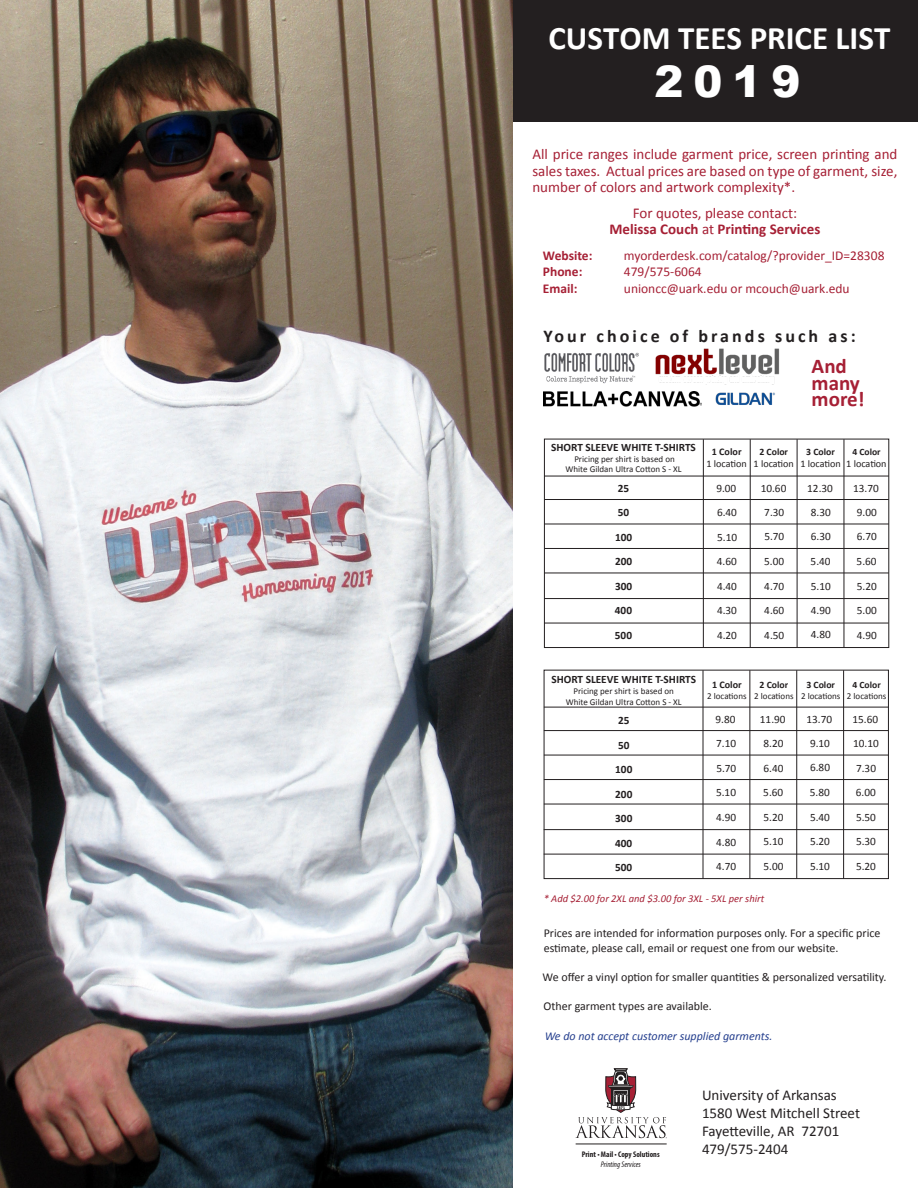
<style>
.page{position:relative;width:918px;height:1188px;background:#fff}
.page>*{position:absolute;margin:0;border:0;box-sizing:border-box;transform-origin:0 0}
.t1{font:900 43.5px "Arial";color:#fff}
.t2{font:700 33px "Calibri";color:#fff}
.t3{font:700 21px/16.5px "Calibri";color:#a62035}
.t4{font:700 18px "Calibri";letter-spacing:.17em;color:#231f20}
.t5{font:15px/16.5px "Calibri";color:#a62035;text-align:justify}
.t6{font:15px "Calibri";color:#231f20}
.t7{font:700 15px "Calibri";color:#a62035}
.t8{font:13.5px "Calibri";color:#a62035}
.t9{font:700 13.5px "Calibri";color:#a62035}
.t10{font:12px/14.4px "Calibri";color:#231f20}
.t11{font:italic 12px "Calibri";color:#253f8e}
.t12{font:11.25px "Calibri";color:#231f20}
.t13{font:700 11.25px "Calibri";color:#231f20}
.t14{font:italic 10.5px "Calibri";color:#a62035}
.t15{font:10.2px "Calibri";color:#231f20}
.t16{font:700 10.2px "Calibri";color:#231f20}
.t17{font:700 9.75px "Calibri";color:#231f20}
.t18{font:700 9.6px "Calibri";color:#231f20}
.t19{font:9px "Calibri";color:#231f20}
.t20{font:700 condensed 8.1px/9.8px "Myriad Pro";color:#231f20;text-align:center}
.s1{font-weight:400}
.s2{font-weight:400;font-style:italic}
</style>
<div class="page">
<div style="left:472px;top:0;width:446px;height:122px;background:#231f20"></div>
<img style="left:0;top:0;width:512px;height:1188px">
<img style="left:544px;top:391px;width:158px;height:16px">
<img style="left:656px;top:348px;width:123px;height:35px">
<img style="left:544px;top:352px;width:95px;height:32px">
<img style="left:715px;top:392px;width:60px;height:13px">
<svg style="left:575px;top:1068px;width:92px;height:70px"></svg>
<hr style="left:576px;top:1144px;width:91px;height:1px;background:#231f20">
<div style="left:544px;top:439px;width:345px;height:209px;border:1px solid #231f20"></div>
<hr style="left:544px;top:476px;width:345px;height:1px;background:#231f20">
<hr style="left:544px;top:499px;width:345px;height:1px;background:#231f20">
<hr style="left:544px;top:524px;width:345px;height:1px;background:#231f20">
<hr style="left:544px;top:548px;width:345px;height:1px;background:#231f20">
<hr style="left:544px;top:573px;width:345px;height:1px;background:#231f20">
<hr style="left:703px;top:439px;width:1px;height:209px;background:#231f20">
<hr style="left:750px;top:439px;width:1px;height:209px;background:#231f20">
<hr style="left:797px;top:439px;width:1px;height:209px;background:#231f20">
<hr style="left:844px;top:439px;width:1px;height:209px;background:#231f20">
<hr style="left:544px;top:598px;width:345px;height:1px;background:#231f20">
<hr style="left:544px;top:623px;width:345px;height:1px;background:#231f20">
<div style="left:544px;top:670px;width:345px;height:209px;border:1px solid #231f20"></div>
<hr style="left:544px;top:707px;width:344px;height:1px;background:#231f20">
<hr style="left:544px;top:730px;width:344px;height:1px;background:#231f20">
<hr style="left:544px;top:755px;width:344px;height:1px;background:#231f20">
<hr style="left:544px;top:779px;width:344px;height:1px;background:#231f20">
<hr style="left:544px;top:804px;width:344px;height:1px;background:#231f20">
<hr style="left:703px;top:670px;width:1px;height:209px;background:#231f20">
<hr style="left:750px;top:670px;width:1px;height:209px;background:#231f20">
<hr style="left:796px;top:670px;width:1px;height:209px;background:#231f20">
<hr style="left:843px;top:670px;width:1px;height:209px;background:#231f20">
<hr style="left:544px;top:829px;width:344px;height:1px;background:#231f20">
<hr style="left:544px;top:854px;width:344px;height:1px;background:#231f20">
<p class="t2" style="left:549px;top:18px;width:343px">CUSTOM TEES PRICE LIST</p>
<p class="t1" style="left:655px;top:49px;width:148px">2019</p>
<p class="t5" style="left:532px;top:145px;width:367px">All price ranges include garment price, screen printing and sales taxes. Actual prices are based on type of garment, size, number of colors and artwork complexity*.</p>
<p class="t5" style="left:633px;top:204px;width:166px">For quotes, please contact:</p>
<p class="t7" style="left:609px;top:220px;width:212px">Melissa Couch <span class="s1">at</span> Printing Services</p>
<p class="t9" style="left:543px;top:247px;width:51px">Website:</p>
<p class="t8" style="left:624px;top:247px;width:262px">myorderdesk.com/catalog/?provider_ID=28308</p>
<p class="t9" style="left:543px;top:263px;width:41px">Phone:</p>
<p class="t8" style="left:624px;top:263px;width:79px">479/575-6064</p>
<p class="t9" style="left:543px;top:280px;width:36px">Email:</p>
<p class="t8" style="left:624px;top:280px;width:227px">unioncc@uark.edu or mcouch@uark.edu</p>
<p class="t4" style="left:544px;top:324px;width:314px">Your choice of brands such as:</p>
<p class="t3" style="left:812px;top:357px;width:55px">And many more!</p>
<p class="t13" style="left:551px;top:440px;width:146px">SHORT SLEEVE WHITE T-SHIRTS</p>
<p class="t19" style="left:574px;top:453px;width:102px">Pricing per shirt is based on</p>
<p class="t19" style="left:566px;top:464px;width:118px">White Gildan Ultra Cotton S - XL</p>
<p class="t13" style="left:618px;top:481px;width:13px">25</p>
<p class="t13" style="left:618px;top:505px;width:13px">50</p>
<p class="t13" style="left:615px;top:530px;width:19px">100</p>
<p class="t13" style="left:615px;top:554px;width:19px">200</p>
<p class="t16" style="left:712px;top:445px;width:31px">1 Color</p>
<p class="t15" style="left:707px;top:458px;width:42px">1 location</p>
<p class="t18" style="left:852px;top:446px;width:30px">4 Color</p>
<p class="t15" style="left:846px;top:457px;width:42px">1 location</p>
<p class="t17" style="left:759px;top:446px;width:30px">2 Color</p>
<p class="t15" style="left:754px;top:457px;width:42px">1 location</p>
<p class="t17" style="left:806px;top:446px;width:30px">3 Color</p>
<p class="t15" style="left:800px;top:458px;width:42px">1 location</p>
<p class="t12" style="left:807px;top:481px;width:27px">12.30</p>
<p class="t12" style="left:811px;top:505px;width:21px">8.30</p>
<p class="t12" style="left:811px;top:529px;width:21px">6.30</p>
<p class="t12" style="left:811px;top:554px;width:21px">5.40</p>
<p class="t12" style="left:811px;top:579px;width:21px">5.10</p>
<p class="t12" style="left:811px;top:603px;width:21px">4.90</p>
<p class="t12" style="left:811px;top:628px;width:21px">4.80</p>
<p class="t12" style="left:761px;top:481px;width:27px">10.60</p>
<p class="t12" style="left:764px;top:505px;width:21px">7.30</p>
<p class="t12" style="left:764px;top:530px;width:21px">5.70</p>
<p class="t12" style="left:764px;top:554px;width:21px">5.00</p>
<p class="t12" style="left:764px;top:579px;width:21px">4.70</p>
<p class="t12" style="left:764px;top:603px;width:21px">4.60</p>
<p class="t12" style="left:764px;top:628px;width:21px">4.50</p>
<p class="t12" style="left:853px;top:481px;width:27px">13.70</p>
<p class="t12" style="left:857px;top:505px;width:21px">9.00</p>
<p class="t12" style="left:857px;top:530px;width:21px">6.70</p>
<p class="t12" style="left:857px;top:554px;width:21px">5.60</p>
<p class="t12" style="left:857px;top:579px;width:21px">5.20</p>
<p class="t12" style="left:857px;top:603px;width:21px">5.00</p>
<p class="t12" style="left:857px;top:628px;width:21px">4.90</p>
<p class="t12" style="left:716px;top:481px;width:21px">9.00</p>
<p class="t12" style="left:717px;top:505px;width:21px">6.40</p>
<p class="t12" style="left:717px;top:530px;width:21px">5.10</p>
<p class="t12" style="left:717px;top:554px;width:21px">4.60</p>
<p class="t12" style="left:717px;top:579px;width:21px">4.40</p>
<p class="t12" style="left:717px;top:604px;width:21px">4.30</p>
<p class="t12" style="left:717px;top:628px;width:21px">4.20</p>
<p class="t13" style="left:615px;top:579px;width:19px">300</p>
<p class="t13" style="left:615px;top:603px;width:19px">400</p>
<p class="t13" style="left:615px;top:628px;width:19px">500</p>
<p class="t13" style="left:551px;top:673px;width:146px">SHORT SLEEVE WHITE T-SHIRTS</p>
<p class="t19" style="left:574px;top:686px;width:102px">Pricing per shirt is based on</p>
<p class="t19" style="left:566px;top:696px;width:118px">White Gildan Ultra Cotton S - XL</p>
<p class="t13" style="left:618px;top:713px;width:13px">25</p>
<p class="t13" style="left:618px;top:738px;width:13px">50</p>
<p class="t13" style="left:615px;top:762px;width:19px">100</p>
<p class="t13" style="left:615px;top:787px;width:19px">200</p>
<p class="t16" style="left:712px;top:679px;width:31px">1 Color</p>
<p class="t19" style="left:707px;top:691px;width:41px">2 locations</p>
<p class="t18" style="left:853px;top:679px;width:30px">4 Color</p>
<p class="t19" style="left:847px;top:690px;width:41px">2 locations</p>
<p class="t17" style="left:760px;top:679px;width:30px">2 Color</p>
<p class="t19" style="left:754px;top:691px;width:41px">2 locations</p>
<p class="t17" style="left:806px;top:679px;width:30px">3 Color</p>
<p class="t19" style="left:801px;top:691px;width:41px">2 locations</p>
<p class="t12" style="left:806px;top:712px;width:27px">13.70</p>
<p class="t12" style="left:810px;top:736px;width:21px">9.10</p>
<p class="t12" style="left:810px;top:760px;width:21px">6.80</p>
<p class="t12" style="left:810px;top:785px;width:21px">5.80</p>
<p class="t12" style="left:810px;top:810px;width:21px">5.40</p>
<p class="t12" style="left:810px;top:834px;width:21px">5.20</p>
<p class="t12" style="left:810px;top:859px;width:21px">5.10</p>
<p class="t12" style="left:852px;top:712px;width:27px">15.60</p>
<p class="t12" style="left:853px;top:736px;width:27px">10.10</p>
<p class="t12" style="left:856px;top:761px;width:21px">7.30</p>
<p class="t12" style="left:856px;top:785px;width:21px">6.00</p>
<p class="t12" style="left:856px;top:810px;width:21px">5.50</p>
<p class="t12" style="left:856px;top:835px;width:21px">5.30</p>
<p class="t12" style="left:856px;top:859px;width:21px">5.20</p>
<p class="t12" style="left:760px;top:712px;width:27px">11.90</p>
<p class="t12" style="left:763px;top:736px;width:21px">8.20</p>
<p class="t12" style="left:764px;top:761px;width:21px">6.40</p>
<p class="t12" style="left:763px;top:785px;width:21px">5.60</p>
<p class="t12" style="left:763px;top:810px;width:21px">5.20</p>
<p class="t12" style="left:763px;top:835px;width:21px">5.10</p>
<p class="t12" style="left:763px;top:859px;width:21px">5.00</p>
<p class="t12" style="left:716px;top:712px;width:21px">9.80</p>
<p class="t12" style="left:716px;top:736px;width:21px">7.10</p>
<p class="t12" style="left:716px;top:761px;width:21px">5.70</p>
<p class="t12" style="left:716px;top:785px;width:21px">5.10</p>
<p class="t12" style="left:716px;top:810px;width:21px">4.90</p>
<p class="t12" style="left:716px;top:835px;width:21px">4.80</p>
<p class="t12" style="left:716px;top:859px;width:21px">4.70</p>
<p class="t13" style="left:615px;top:811px;width:19px">300</p>
<p class="t13" style="left:615px;top:836px;width:19px">400</p>
<p class="t13" style="left:615px;top:860px;width:19px">500</p>
<p class="t14" style="left:544px;top:892px;width:222px">* Add $2.00 for 2XL and $3.00 for 3XL - 5XL per shirt</p>
<p class="t10" style="left:544px;top:925px;width:338px">Prices are intended for information purposes only. For a specific price estimate, please call, email or request one from our website.</p>
<p class="t10" style="left:543px;top:969px;width:346px">We offer a vinyl option for smaller quantities &amp; personalized versatility.</p>
<p class="t10" style="left:544px;top:998px;width:170px">Other garment types are available.</p>
<p class="t11" style="left:545px;top:1029px;width:229px">We do not accept customer supplied garments.</p>
<p class="t20" style="left:582px;top:1149px;width:79px">Print • Mail • Copy Solutions<br><span class="s2">Printing Services</span></p>
<p class="t6" style="left:702px;top:1086px;width:136px">University of Arkansas</p>
<p class="t6" style="left:702px;top:1104px;width:160px">1580 West Mitchell Street</p>
<p class="t6" style="left:702px;top:1122px;width:139px">Fayetteville, AR 72701</p>
<p class="t6" style="left:702px;top:1140px;width:88px">479/575-2404</p>
</div>
